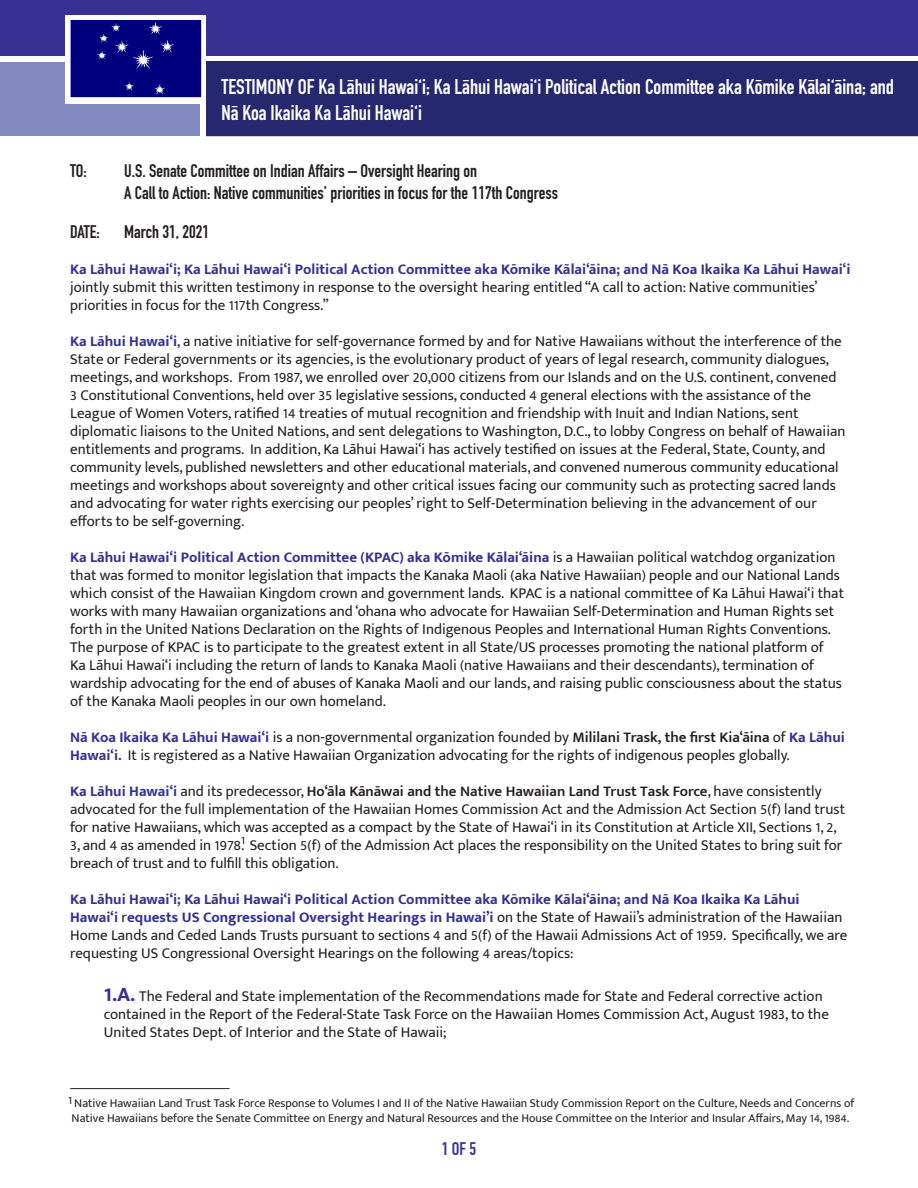
<style>
.page{position:relative;width:918px;height:1188px;background:#fff}
.page>*{position:absolute;margin:0;border:0;box-sizing:border-box;transform-origin:0 0}
.t1{font:700 21px "DIN Condensed";color:#fff}
.t2{font:700 18px "DIN Condensed";color:#231f20}
.t3{font:700 18px "DIN Condensed";color:#363192}
.t4{font:15px/18px "Mukta Mahee";color:#231f20}
.t5{font:12px/14.4px "Mukta Mahee";color:#231f20}
.s1{font-weight:700;color:#363192}
.s2{font-weight:600}
.s3{font-weight:700;font-size:21px;color:#363192}
</style>
<div class="page">
<hr style="left:70px;top:1088px;width:159px;height:1px;background:#231f20">
<div style="left:0;top:0;width:918px;height:56px;background:#363192"></div>
<div style="left:0;top:63px;width:200px;height:73px;background:#838abf"></div>
<div style="left:66px;top:15px;width:140px;height:89px;background:#fff"></div>
<div style="left:206px;top:61px;width:712px;height:76px;background:#25286f"></div>
<img style="left:70px;top:21px;width:132px;height:77px">
<div style="left:70px;top:136px;width:848px;height:5px;background:#fff"></div>
<p class="t1" style="left:221px;top:73px;width:674px">TESTIMONY OF Ka Lāhui Hawai‘i; Ka Lāhui Hawai‘i Political Action Committee aka Kōmike Kālai‘āina; and</p>
<p class="t1" style="left:221px;top:98px;width:202px">Nā Koa Ikaika Ka Lāhui Hawai‘i</p>
<p class="t2" style="left:70px;top:159px;width:18px">TO:</p>
<p class="t2" style="left:124px;top:159px;width:355px">U.S. Senate Committee on Indian Affairs – Oversight Hearing on</p>
<p class="t2" style="left:124px;top:180px;width:435px">A Call to Action: Native communities’ priorities in focus for the 117th Congress</p>
<p class="t2" style="left:70px;top:220px;width:31px">DATE:</p>
<p class="t2" style="left:124px;top:220px;width:87px">March 31, 2021</p>
<p class="t4" style="left:70px;top:260px;width:782px"><span class="s1">Ka Lāhui Hawai‘i; Ka Lāhui Hawai‘i Political Action Committee aka Kōmike Kālai‘āina; and Nā Koa Ikaika Ka Lāhui Hawai‘i </span>jointly submit this written testimony in response to the oversight hearing entitled “A call to action: Native communities’ priorities in focus for the 117th Congress.”</p>
<p class="t4" style="left:70px;top:332px;width:777px"><span class="s1">Ka Lāhui Hawai‘i</span>, a native initiative for self-governance formed by and for Native Hawaiians without the interference of the State or Federal governments or its agencies, is the evolutionary product of years of legal research, community dialogues, meetings, and workshops. From 1987, we enrolled over 20,000 citizens from our Islands and on the U.S. continent, convened 3 Constitutional Conventions, held over 35 legislative sessions, conducted 4 general elections with the assistance of the League of Women Voters, ratified 14 treaties of mutual recognition and friendship with Inuit and Indian Nations, sent diplomatic liaisons to the United Nations, and sent delegations to Washington, D.C., to lobby Congress on behalf of Hawaiian entitlements and programs. In addition, Ka Lāhui Hawai‘i has actively testified on issues at the Federal, State, County, and community levels, published newsletters and other educational materials, and convened numerous community educational meetings and workshops about sovereignty and other critical issues facing our community such as protecting sacred lands and advocating for water rights exercising our peoples’ right to Self-Determination believing in the advancement of our efforts to be self-governing.</p>
<p class="t4" style="left:70px;top:548px;width:775px"><span class="s1">Ka Lāhui Hawai‘i Political Action Committee (KPAC) aka Kōmike Kālai‘āina</span> is a Hawaiian political watchdog organization that was formed to monitor legislation that impacts the Kanaka Maoli (aka Native Hawaiian) people and our National Lands which consist of the Hawaiian Kingdom crown and government lands. KPAC is a national committee of Ka Lāhui Hawai‘i that works with many Hawaiian organizations and ‘ohana who advocate for Hawaiian Self-Determination and Human Rights set forth in the United Nations Declaration on the Rights of Indigenous Peoples and International Human Rights Conventions.<br>The purpose of KPAC is to participate to the greatest extent in all State/US processes promoting the national platform of<br>Ka Lāhui Hawai‘i including the return of lands to Kanaka Maoli (native Hawaiians and their descendants), termination of wardship advocating for the end of abuses of Kanaka Maoli and our lands, and raising public consciousness about the status of the Kanaka Maoli peoples in our own homeland.</p>
<p class="t4" style="left:70px;top:728px;width:776px"><span class="s1">Nā Koa Ikaika Ka Lāhui Hawai‘i</span> is a non-governmental organization founded by <span class="s2">Mililani Trask, the first Kia‘āina</span> of <span class="s1">Ka Lāhui<br>Hawai‘i.</span> It is registered as a Native Hawaiian Organization advocating for the rights of indigenous peoples globally.</p>
<p class="t4" style="left:70px;top:782px;width:776px"><span class="s1">Ka Lāhui Hawai‘i</span> and its predecessor, <span class="s2">Ho‘āla Kānāwai and the Native Hawaiian Land Trust Task Force</span>, have consistently advocated for the full implementation of the Hawaiian Homes Commission Act and the Admission Act Section 5(f) land trust for native Hawaiians, which was accepted as a compact by the State of Hawai‘i in its Constitution at Article XII, Sections 1, 2, 3, and 4 as amended in 1978. Section 5(f) of the Admission Act places the responsibility on the United States to bring suit for breach of trust and to fulfill this obligation.</p>
<p class="t4" style="left:70px;top:890px;width:779px"><span class="s1">Ka Lāhui Hawai‘i; Ka Lāhui Hawai‘i Political Action Committee aka Kōmike Kālai‘āina; and Nā Koa Ikaika Ka Lāhui Hawai‘i</span> r<span class="s1">equests US Congressional Oversight Hearings in Hawai’i</span> on the State of Hawaii’s administration of the Hawaiian Home Lands and Ceded Lands Trusts pursuant to sections 4 and 5(f) of the Hawaii Admissions Act of 1959. Specifically, we are requesting US Congressional Oversight Hearings on the following 4 areas/topics:</p>
<p class="t4" style="left:104px;top:987px;width:727px"><span class="s3">1.A.</span> The Federal and State implementation of the Recommendations made for State and Federal corrective action contained in the Report of the Federal-State Task Force on the Hawaiian Homes Commission Act, August 1983, to the<br>United States Dept. of Interior and the State of Hawaii;</p>
<p class="t5" style="left:241px;top:833px;width:6px">1</p>
<p class="t5" style="left:68px;top:1093px;width:6px">1</p>
<p class="t5" style="left:72px;top:1096px;width:784px">Native Hawaiian Land Trust Task Force Response to Volumes I and II of the Native Hawaiian Study Commission Report on the Culture, Needs and Concerns of<br>Native Hawaiians before the Senate Committee on Energy and Natural Resources and the House Committee on the Interior and Insular Affairs, May 14, 1984.</p>
<p class="t3" style="left:442px;top:1136px;width:36px">1 OF 5</p>
</div>
